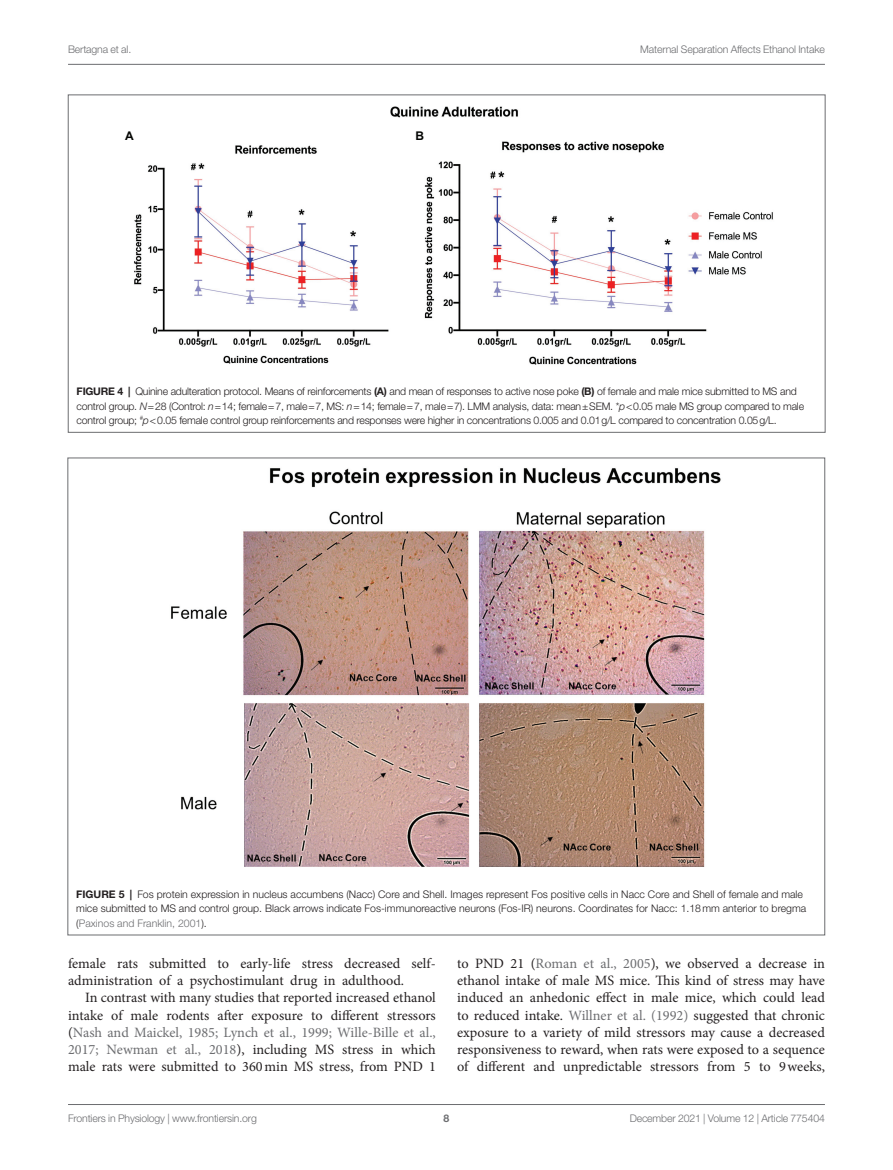
<style>
.page{position:relative;width:893px;height:1170px;background:#fff}
.page>*{position:absolute;margin:0;border:0;box-sizing:border-box;transform-origin:0 0}
.TEXT{font:14.25px/17.2px "Minion Pro";color:#231f20;text-align:justify}
.t1{font:700 12px "Arial";color:#040503}
.FIG_LEG{font:300 10.5px/14.2px "Helvetica Neue LT Std";letter-spacing:-.02em;color:#231f20}
.FIG_LEG-2{font:300 10.5px/14.2px "Helvetica Neue LT Std";color:#231f20}
.t2{font:300 10.5px "Helvetica Neue LT Std";letter-spacing:-.015em;color:#6c6d70}
.t3{font:700 10.5px "Helvetica Neue LT Std";color:#6c6d70}
.s1{font-weight:700}
.s2{font-style:italic}
.s3{color:#6c6d70}
</style>
<div class="page">
<hr style="left:68px;top:64px;width:757px;height:1px;background:#6c6d70">
<hr style="left:68px;top:1104px;width:757px;height:1px;background:#6c6d70">
<img style="left:134px;top:106px;width:639px;height:259px">
<img style="left:171px;top:468px;width:550px;height:399px">
<p class="t2" style="left:68px;top:42px;width:65px">Bertagna et al.</p>
<p class="t2" style="left:640px;top:42px;width:186px">Maternal Separation Affects Ethanol Intake</p>
<p class="t1" style="left:125px;top:128px;width:10px">A</p>
<p class="t1" style="left:416px;top:128px;width:10px">B</p>
<p class="FIG_LEG" style="left:77px;top:384px;width:729px"><span class="s1">FIGURE 4 |</span> Quinine adulteration protocol. Means of reinforcements <span class="s1">(A)</span> and mean of responses to active nose poke <span class="s1">(B)</span> of female and male mice submitted to MS and control group. <span class="s2">N</span>=28 (Control: <span class="s2">n</span>=14; female=7, male=7, MS: <span class="s2">n</span>=14; female=7, male=7). LMM analysis, data: mean±SEM. *<span class="s2">p</span>&lt;0.05 male MS group compared to male control group; <sup>#</sup><span class="s2">p</span>&lt;0.05 female control group reinforcements and responses were higher in concentrations 0.005 and 0.01g/L compared to concentration 0.05g/L.</p>
<p class="FIG_LEG-2" style="left:76px;top:886px;width:731px"><span class="s1">FIGURE 5 |</span> Fos protein expression in nucleus accumbens (Nacc) Core and Shell. Images represent Fos positive cells in Nacc Core and Shell of female and male mice submitted to MS and control group. Black arrows indicate Fos-immunoreactive neurons (Fos-IR) neurons. Coordinates for Nacc: 1.18mm anterior to bregma (<span class="s3">Paxinos and Franklin, 2001</span>).</p>
<p class="TEXT" style="left:68px;top:954px;width:369px">female rats submitted to early-life stress decreased self&shy;administration of a psychostimulant drug in adulthood.</p>
<p class="TEXT" style="left:68px;top:989px;width:369px;text-indent:17px">In contrast with many studies that reported increased ethanol intake of male rodents after exposure to different stressors (<span class="s3">Nash and Maickel, 1985; Lynch et al., 1999; Wille-Bille et al., 2017; Newman et al., 2018</span>), including MS stress in which male rats were submitted to 360min MS stress, from PND 1</p>
<p class="TEXT" style="left:457px;top:954px;width:369px">to PND 21 (<span class="s3">Roman et al., 2005</span>), we observed a decrease in ethanol intake of male MS mice. This kind of stress may have induced an anhedonic effect in male mice, which could lead to reduced intake. <span class="s3">Willner et al. (1992)</span> suggested that chronic exposure to a variety of mild stressors may cause a decreased responsiveness to reward, when rats were exposed to a sequence of different and unpredictable stressors from 5 to 9weeks,</p>
<p class="t2" style="left:68px;top:1111px;width:190px">Frontiers in Physiology | www.frontiersin.org</p>
<p class="t3" style="left:444px;top:1111px;width:7px">8</p>
<p class="t2" style="left:630px;top:1111px;width:197px">December 2021 | Volume 12 | Article 775404</p>
</div>
